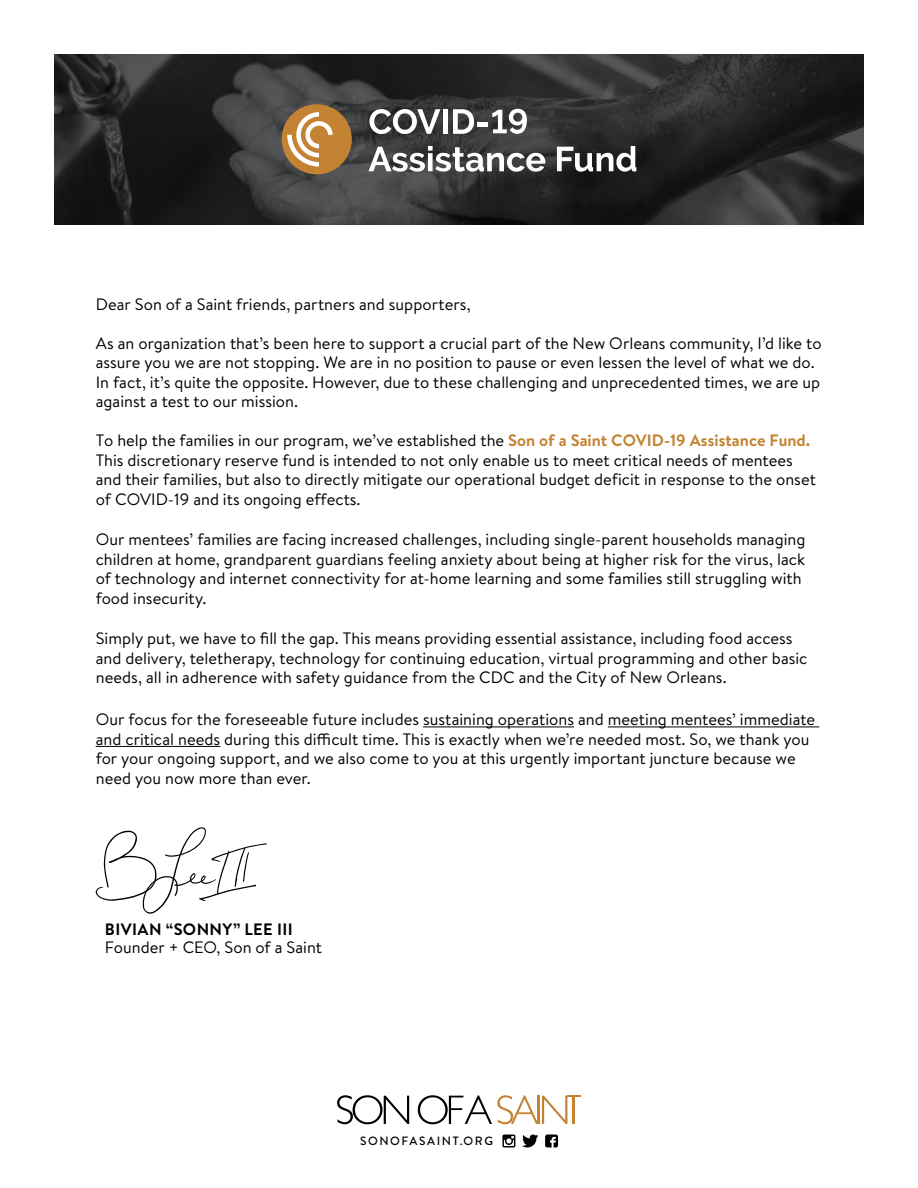
<style>
.page{position:relative;width:918px;height:1188px;background:#fff}
.page>*{position:absolute;margin:0;border:0;box-sizing:border-box;transform-origin:0 0}
.t1{font:16.5px/19.5px "Brandon Text";color:#000}
.t2{font:700 16.5px "Brandon Text";letter-spacing:.025em;color:#000}
.t3{font:500 12px "Brandon Grotesque";letter-spacing:.13em;color:#000}
.s1{font-weight:700;color:#c48233}
</style>
<div class="page">
<hr style="left:423px;top:727px;width:151px;height:1px;background:#000">
<hr style="left:608px;top:727px;width:211px;height:1px;background:#000">
<hr style="left:96px;top:746px;width:124px;height:1px;background:#000">
<svg style="left:337px;top:1095px;width:72px;height:29px"></svg>
<svg style="left:418px;top:1095px;width:163px;height:29px"></svg>
<svg style="left:545px;top:1135px;width:13px;height:12px"></svg>
<svg style="left:502px;top:1135px;width:13px;height:12px"></svg>
<svg style="left:522px;top:1135px;width:16px;height:12px"></svg>
<svg style="left:54px;top:54px;width:810px;height:171px"></svg>
<div style="left:282px;top:104px;width:70px;height:70px;background:#c48233;border-radius:50%"></div>
<svg style="left:287px;top:112px;width:46px;height:55px"></svg>
<svg style="left:369px;top:146px;width:176px;height:26px"></svg>
<svg style="left:557px;top:146px;width:79px;height:26px"></svg>
<svg style="left:369px;top:109px;width:71px;height:25px"></svg>
<div style="left:443px;top:109px;width:5px;height:25px;background:#fff"></div>
<svg style="left:453px;top:109px;width:21px;height:25px"></svg>
<hr style="left:477px;top:122px;width:11px;height:4px;background:#fff">
<svg style="left:492px;top:109px;width:35px;height:25px"></svg>
<svg style="left:96px;top:827px;width:171px;height:87px"></svg>
<p class="t1" style="left:96px;top:294px;width:377px">Dear Son of a Saint friends, partners and supporters,</p>
<p class="t1" style="left:96px;top:333px;width:727px">As an organization that’s been here to support a crucial part of the New Orleans community, I’d like to assure you we are not stopping. We are in no position to pause or even lessen the level of what we do.<br>In fact, it’s quite the opposite. However, due to these challenging and unprecedented times, we are up against a test to our mission.</p>
<p class="t1" style="left:96px;top:430px;width:722px">To help the families in our program, we’ve established the <span class="s1">Son of a Saint COVID-19 Assistance Fund.<br></span>This discretionary reserve fund is intended to not only enable us to meet critical needs of mentees and their families, but also to directly mitigate our operational budget deficit in response to the onset of COVID-19 and its ongoing effects.</p>
<p class="t1" style="left:96px;top:529px;width:711px">Our mentees’ families are facing increased challenges, including single-parent households managing children at home, grandparent guardians feeling anxiety about being at higher risk for the virus, lack of technology and internet connectivity for at-home learning and some families still struggling with food insecurity.</p>
<p class="t1" style="left:96px;top:628px;width:713px">Simply put, we have to fill the gap. This means providing essential assistance, including food access and delivery, teletherapy, technology for continuing education, virtual programming and other basic needs, all in adherence with safety guidance from the CDC and the City of New Orleans.</p>
<p class="t1" style="left:96px;top:709px;width:721px">Our focus for the foreseeable future includes sustaining operations and meeting mentees’ immediate and critical needs during this difficult time. This is exactly when we’re needed most. So, we thank you for your ongoing support, and we also come to you at this urgently important juncture because we need you now more than ever.</p>
<p class="t2" style="left:105px;top:918px;width:189px">BIVIAN “SONNY” LEE III</p>
<p class="t1" style="left:105px;top:937px;width:219px">Founder + CEO, Son of a Saint</p>
<p class="t3" style="left:360px;top:1133px;width:135px">SONOFASAINT.ORG</p>
</div>
